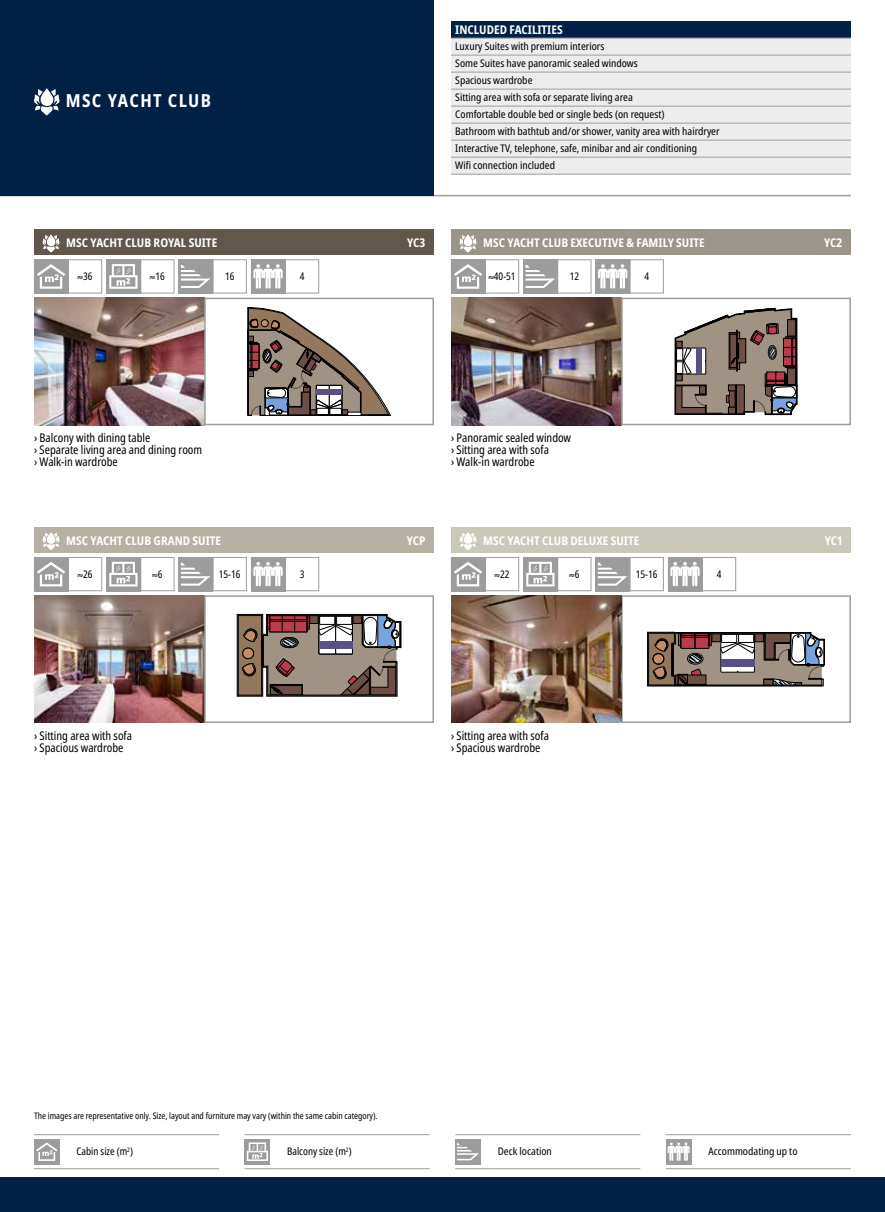
<style>
.page{position:relative;width:885px;height:1212px;background:#fff}
.page>*{position:absolute;margin:0;border:0;box-sizing:border-box;transform-origin:0 0}
.t1{font:700 condensed 18px "Noto Sans";letter-spacing:.075em;color:#fff}
.t2{font:condensed 12px/12px "Noto Sans";color:#000;scale:.95 1}
.t3{font:700 condensed 12px "Noto Sans";color:#fff}
.t4{font:condensed 10.5px/17px "Noto Sans";color:#000}
.t5{font:condensed 10.5px "Noto Sans";color:#000;scale:.95 1}
.t6{font:condensed 9px "Noto Sans";color:#000;scale:.95 1}
</style>
<div class="page">
<img style="left:34px;top:298px;width:170px;height:127px">
<img style="left:34px;top:595px;width:170px;height:128px">
<img style="left:451px;top:298px;width:170px;height:127px">
<svg style="left:248px;top:307px;width:142px;height:109px"></svg>
<div style="left:204px;top:298px;width:230px;height:127px;border:2px solid #9d9d9c"></div>
<svg style="left:237px;top:614px;width:164px;height:82px;background:#84756e"></svg>
<div style="left:204px;top:595px;width:230px;height:128px;border:2px solid #9d9d9c"></div>
<svg style="left:675px;top:308px;width:122px;height:107px;background:#8a7c75"></svg>
<div style="left:621px;top:298px;width:229px;height:127px;border:2px solid #9d9d9c"></div>
<svg style="left:647px;top:632px;width:177px;height:54px;background:#81726d"></svg>
<div style="left:621px;top:595px;width:229px;height:128px;border:2px solid #9d9d9c"></div>
<hr style="left:0;top:195px;width:850px;height:1px;background:#9d9d9c">
<div style="left:0;top:1178px;width:884px;height:34px;background:#002046"></div>
<img style="left:451px;top:595px;width:170px;height:128px">
<div style="left:34px;top:259px;width:34px;height:34px;background:#9b9d9d"></div>
<svg style="left:37px;top:264px;width:28px;height:25px"></svg>
<div style="left:68px;top:259px;width:34px;height:34px;border:1px solid #9d9d9c"></div>
<div style="left:34px;top:557px;width:34px;height:34px;background:#9b9d9d"></div>
<svg style="left:37px;top:562px;width:28px;height:24px"></svg>
<div style="left:68px;top:557px;width:34px;height:34px;border:1px solid #9d9d9c"></div>
<div style="left:451px;top:259px;width:34px;height:34px;background:#9b9d9d"></div>
<svg style="left:454px;top:264px;width:28px;height:25px"></svg>
<div style="left:485px;top:259px;width:34px;height:34px;border:1px solid #9d9d9c"></div>
<div style="left:451px;top:557px;width:34px;height:34px;background:#9b9d9d"></div>
<svg style="left:454px;top:562px;width:28px;height:24px"></svg>
<div style="left:485px;top:557px;width:34px;height:34px;border:1px solid #9d9d9c"></div>
<div style="left:106px;top:259px;width:34px;height:34px;background:#9b9d9d"></div>
<svg style="left:109px;top:264px;width:28px;height:25px"></svg>
<div style="left:140px;top:259px;width:34px;height:34px;border:1px solid #9d9d9c"></div>
<svg style="left:108px;top:559px;width:30px;height:30px"></svg>
<svg style="left:109px;top:562px;width:28px;height:24px"></svg>
<div style="left:106px;top:557px;width:34px;height:34px;border:1px solid #9d9d9c"></div>
<div style="left:140px;top:557px;width:34px;height:34px;border:1px solid #9d9d9c"></div>
<svg style="left:525px;top:559px;width:30px;height:30px"></svg>
<svg style="left:526px;top:562px;width:28px;height:24px"></svg>
<div style="left:523px;top:557px;width:34px;height:34px;border:1px solid #9d9d9c"></div>
<div style="left:557px;top:557px;width:34px;height:34px;border:1px solid #9d9d9c"></div>
<div style="left:179px;top:259px;width:34px;height:34px;background:#9b9d9d"></div>
<svg style="left:181px;top:265px;width:29px;height:23px"></svg>
<div style="left:213px;top:259px;width:34px;height:34px;border:1px solid #9d9d9c"></div>
<div style="left:179px;top:557px;width:34px;height:34px;background:#9b9d9d"></div>
<svg style="left:181px;top:562px;width:29px;height:24px"></svg>
<div style="left:213px;top:557px;width:34px;height:34px;border:1px solid #9d9d9c"></div>
<div style="left:523px;top:259px;width:34px;height:34px;background:#9b9d9d"></div>
<svg style="left:525px;top:265px;width:30px;height:23px"></svg>
<div style="left:557px;top:259px;width:34px;height:34px;border:1px solid #9d9d9c"></div>
<div style="left:595px;top:557px;width:34px;height:34px;background:#9b9d9d"></div>
<svg style="left:597px;top:562px;width:30px;height:24px"></svg>
<div style="left:629px;top:557px;width:34px;height:34px;border:1px solid #9d9d9c"></div>
<div style="left:251px;top:259px;width:34px;height:34px;background:#9b9d9d"></div>
<svg style="left:253px;top:264px;width:29px;height:25px"></svg>
<div style="left:285px;top:259px;width:34px;height:34px;border:1px solid #9d9d9c"></div>
<div style="left:251px;top:557px;width:34px;height:34px;background:#9b9d9d"></div>
<svg style="left:253px;top:562px;width:29px;height:24px"></svg>
<div style="left:285px;top:557px;width:34px;height:34px;border:1px solid #9d9d9c"></div>
<div style="left:595px;top:259px;width:34px;height:34px;background:#9b9d9d"></div>
<svg style="left:598px;top:264px;width:29px;height:25px"></svg>
<div style="left:629px;top:259px;width:34px;height:34px;border:1px solid #9d9d9c"></div>
<div style="left:668px;top:557px;width:34px;height:34px;background:#9b9d9d"></div>
<svg style="left:670px;top:562px;width:29px;height:24px"></svg>
<div style="left:702px;top:557px;width:34px;height:34px;border:1px solid #9d9d9c"></div>
<div style="left:0;top:0;width:434px;height:196px;background:#002046"></div>
<svg style="left:34px;top:88px;width:26px;height:27px"></svg>
<div style="left:34px;top:230px;width:400px;height:25px;background:#61574b"></div>
<svg style="left:42px;top:234px;width:18px;height:18px"></svg>
<div style="left:34px;top:527px;width:400px;height:26px;background:#b6b1a2"></div>
<svg style="left:42px;top:532px;width:18px;height:18px"></svg>
<div style="left:451px;top:230px;width:399px;height:25px;background:#9c968a"></div>
<svg style="left:459px;top:234px;width:18px;height:18px"></svg>
<div style="left:451px;top:527px;width:399px;height:26px;background:#c9c8b9"></div>
<svg style="left:459px;top:532px;width:18px;height:18px"></svg>
<div style="left:451px;top:21px;width:399px;height:17px;background:#002046"></div>
<div style="left:451px;top:39px;width:399px;height:135px;background:#ededed"></div>
<hr style="left:451px;top:38px;width:399px;height:1px;background:#9d9d9c">
<hr style="left:451px;top:55px;width:399px;height:1px;background:#9d9d9c">
<hr style="left:451px;top:72px;width:399px;height:1px;background:#9d9d9c">
<hr style="left:451px;top:89px;width:399px;height:1px;background:#9d9d9c">
<hr style="left:451px;top:106px;width:399px;height:1px;background:#9d9d9c">
<hr style="left:451px;top:123px;width:399px;height:1px;background:#9d9d9c">
<hr style="left:451px;top:140px;width:399px;height:1px;background:#9d9d9c">
<hr style="left:451px;top:157px;width:399px;height:1px;background:#9d9d9c">
<hr style="left:451px;top:174px;width:399px;height:1px;background:#9d9d9c">
<hr style="left:34px;top:1134px;width:34px;height:1px;background:#9d9d9c">
<hr style="left:68px;top:1134px;width:151px;height:1px;background:#9d9d9c">
<hr style="left:34px;top:1168px;width:34px;height:1px;background:#9d9d9c">
<hr style="left:68px;top:1168px;width:151px;height:1px;background:#9d9d9c">
<div style="left:34px;top:1139px;width:26px;height:25px;background:#9b9d9d"></div>
<svg style="left:36px;top:1142px;width:21px;height:19px"></svg>
<hr style="left:244px;top:1134px;width:35px;height:1px;background:#9d9d9c">
<hr style="left:279px;top:1134px;width:150px;height:1px;background:#9d9d9c">
<hr style="left:244px;top:1168px;width:35px;height:1px;background:#9d9d9c">
<hr style="left:279px;top:1168px;width:150px;height:1px;background:#9d9d9c">
<div style="left:244px;top:1139px;width:26px;height:25px;background:#9b9d9d"></div>
<svg style="left:247px;top:1142px;width:21px;height:19px"></svg>
<hr style="left:455px;top:1134px;width:34px;height:1px;background:#9d9d9c">
<hr style="left:489px;top:1134px;width:151px;height:1px;background:#9d9d9c">
<hr style="left:455px;top:1168px;width:34px;height:1px;background:#9d9d9c">
<hr style="left:489px;top:1168px;width:151px;height:1px;background:#9d9d9c">
<div style="left:455px;top:1139px;width:25px;height:25px;background:#9b9d9d"></div>
<svg style="left:457px;top:1143px;width:22px;height:17px"></svg>
<hr style="left:665px;top:1134px;width:34px;height:1px;background:#9d9d9c">
<hr style="left:699px;top:1134px;width:151px;height:1px;background:#9d9d9c">
<hr style="left:665px;top:1168px;width:34px;height:1px;background:#9d9d9c">
<hr style="left:699px;top:1168px;width:151px;height:1px;background:#9d9d9c">
<div style="left:665px;top:1139px;width:26px;height:25px;background:#9b9d9d"></div>
<svg style="left:667px;top:1142px;width:22px;height:19px"></svg>
<h1 class="t1" style="left:66px;top:88px;width:147px">MSC YACHT CLUB</h1>
<p class="t3" style="left:455px;top:21px;width:109px">INCLUDED FACILITIES</p>
<p class="t4" style="left:455px;top:38px;width:266px">Luxury Suites with premium interiors<br>Some Suites have panoramic sealed windows<br>Spacious wardrobe<br>Sitting area with sofa or separate living area<br>Comfortable double bed or single beds (on request)<br>Bathroom with bathtub and/or shower, vanity area with hairdryer Interactive TV, telephone, safe, minibar and air conditioning<br>Wifi connection included</p>
<p class="t3" style="left:66px;top:234px;width:152px">MSC YACHT CLUB ROYAL SUITE</p>
<p class="t3" style="left:407px;top:234px;width:20px">YC3</p>
<p class="t3" style="left:483px;top:234px;width:223px">MSC YACHT CLUB EXECUTIVE &amp; FAMILY SUITE</p>
<p class="t3" style="left:824px;top:234px;width:20px">YC2</p>
<p class="t5" style="left:78px;top:269px;width:17px">≈36</p>
<p class="t5" style="left:150px;top:269px;width:17px">≈16</p>
<p class="t5" style="left:225px;top:269px;width:11px">16</p>
<p class="t5" style="left:300px;top:269px;width:6px">4</p>
<p class="t5" style="left:488px;top:269px;width:30px">≈40-51</p>
<p class="t5" style="left:569px;top:269px;width:11px">12</p>
<p class="t5" style="left:644px;top:269px;width:6px">4</p>
<p class="t2" style="left:34px;top:432px;width:178px">› Balcony with dining table<br>› Separate living area and dining room › Walk-in wardrobe</p>
<p class="t2" style="left:451px;top:432px;width:128px">› Panoramic sealed window › Sitting area with sofa<br>› Walk-in wardrobe</p>
<p class="t3" style="left:66px;top:532px;width:156px">MSC YACHT CLUB GRAND SUITE</p>
<p class="t3" style="left:406px;top:532px;width:20px">YCP</p>
<p class="t3" style="left:483px;top:532px;width:158px">MSC YACHT CLUB DELUXE SUITE</p>
<p class="t3" style="left:824px;top:532px;width:19px">YC1</p>
<p class="t5" style="left:78px;top:567px;width:17px">≈26</p>
<p class="t5" style="left:152px;top:567px;width:12px">≈6</p>
<p class="t5" style="left:569px;top:567px;width:12px">≈6</p>
<p class="t5" style="left:219px;top:567px;width:24px">15-16</p>
<p class="t5" style="left:300px;top:567px;width:6px">3</p>
<p class="t5" style="left:494px;top:567px;width:17px">≈22</p>
<p class="t5" style="left:635px;top:567px;width:24px">15-16</p>
<p class="t5" style="left:716px;top:567px;width:6px">4</p>
<p class="t2" style="left:34px;top:730px;width:105px">› Sitting area with sofa › Spacious wardrobe</p>
<p class="t2" style="left:451px;top:730px;width:105px">› Sitting area with sofa › Spacious wardrobe</p>
<p class="t6" style="left:34px;top:1110px;width:363px">The images are representative only. Size, layout and furniture may vary (within the same cabin category).</p>
<p class="t5" style="left:77px;top:1144px;width:61px">Cabin size (m<sup>2</sup>)</p>
<p class="t5" style="left:287px;top:1144px;width:69px">Balcony size (m<sup>2</sup>)</p>
<p class="t4" style="left:497px;top:1143px;width:56px">Deck location</p>
<p class="t4" style="left:708px;top:1143px;width:91px">Accommodating up to</p>
</div>
